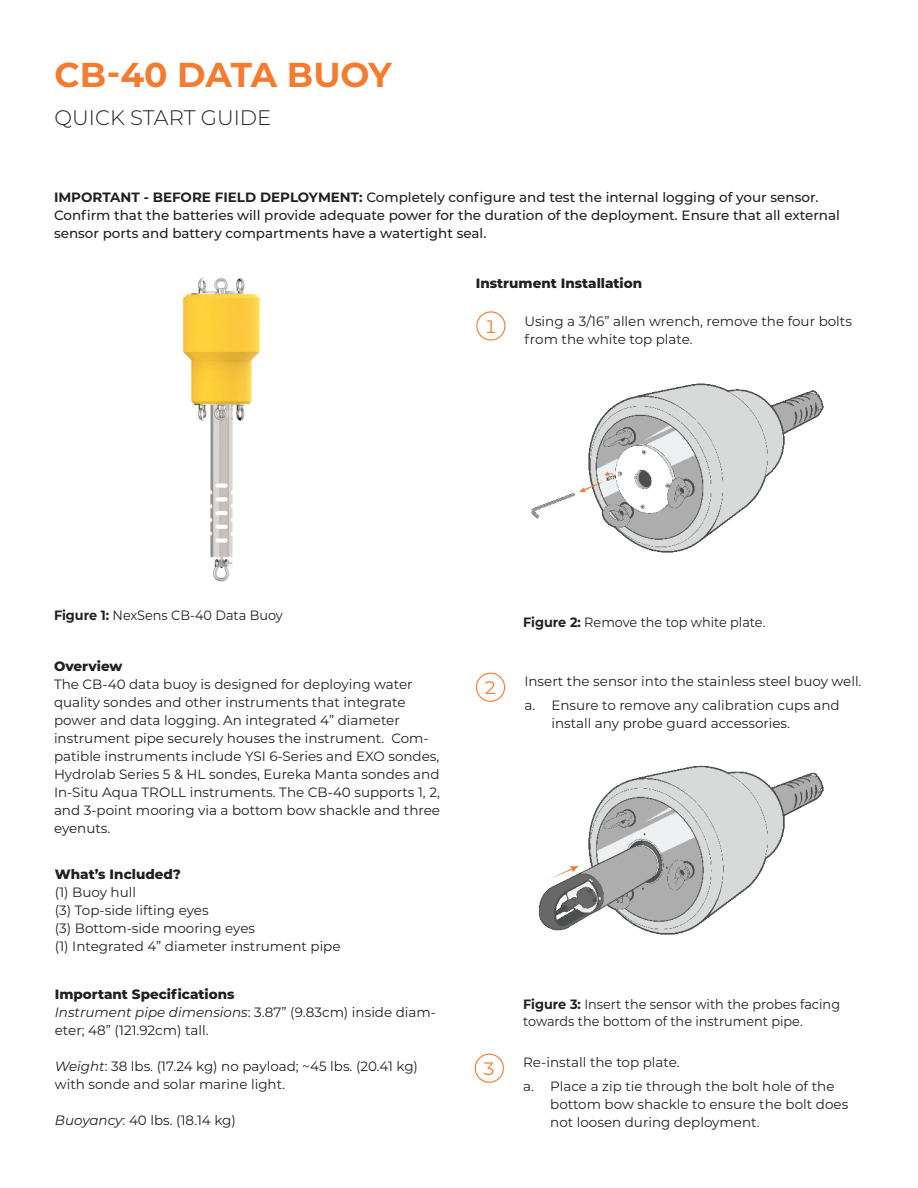
<style>
.page{position:relative;width:918px;height:1188px;background:#fff}
.page>*{position:absolute;margin:0;border:0;box-sizing:border-box;transform-origin:0 0}
.t1{font:700 34.5px "Montserrat";letter-spacing:-.005em;color:#f47b2f}
.t2{font:300 21px "Montserrat";color:#231f20}
.t3{font:18px "Montserrat";color:#f47b2f}
.Regular_paragraph{font:13.5px/18px "Montserrat";color:#231f20}
.t4{font:500 13.5px/18px "Montserrat";color:#231f20}
.Regular_paragraph-2{font:13.5px/16.5px "Montserrat";color:#231f20;scale:.95 1}
.Regular_paragraph-3{font:800 13.5px "Montserrat";color:#231f20}
.s1{font-weight:700}
.s2{font-style:italic}
</style>
<div class="page">
<img style="left:182px;top:278px;width:79px;height:304px">
<div style="left:476px;top:311px;width:29px;height:30px;border:1px solid #f47b2f;border-radius:50%"></div>
<div style="left:476px;top:673px;width:29px;height:29px;border:1px solid #f47b2f;border-radius:50%"></div>
<div style="left:475px;top:1054px;width:29px;height:29px;border:1px solid #f47b2f;border-radius:50%"></div>
<img style="left:531px;top:383px;width:293px;height:170px">
<img style="left:538px;top:765px;width:286px;height:170px">
<p class="t1" style="left:55px;top:50px;width:339px">CB-40 DATA BUOY</p>
<p class="t2" style="left:55px;top:103px;width:218px">QUICK START GUIDE</p>
<p class="t4" style="left:54px;top:188px;width:766px"><span class="s1">IMPORTANT - BEFORE FIELD DEPLOYMENT:</span> Completely configure and test the internal logging of your sensor.</p>
<p class="t4" style="left:54px;top:206px;width:787px">Confirm that the batteries will provide adequate power for the duration of the deployment. Ensure that all external sensor ports and battery compartments have a watertight seal.</p>
<p class="Regular_paragraph-3" style="left:476px;top:273px;width:168px">Instrument Installation</p>
<p class="t3" style="left:485px;top:314px;width:14px">1</p>
<p class="Regular_paragraph" style="left:524px;top:311px;width:329px">Using a 3/16” allen wrench, remove the four bolts from the white top plate.</p>
<p class="Regular_paragraph-2" style="left:54px;top:606px;width:242px"><span class="s1">Figure 1:</span> NexSens CB-40 Data Buoy</p>
<p class="Regular_paragraph-3" style="left:54px;top:656px;width:70px">Overview</p>
<p class="Regular_paragraph" style="left:54px;top:674px;width:388px">The CB-40 data buoy is designed for deploying water quality sondes and other instruments that integrate power and data logging. An integrated 4” diameter instrument pipe securely houses the instrument. Com&shy;patible instruments include YSI 6-Series and EXO sondes, Hydrolab Series 5 &amp; HL sondes, Eureka Manta sondes and In-Situ Aqua TROLL instruments. The CB-40 supports 1, 2, and 3-point mooring via a bottom bow shackle and three eyenuts.</p>
<p class="Regular_paragraph-3" style="left:55px;top:865px;width:128px">What’s Included?</p>
<p class="Regular_paragraph" style="left:55px;top:883px;width:83px">(1) Buoy hull</p>
<p class="Regular_paragraph" style="left:55px;top:901px;width:155px">(3) Top-side lifting eyes</p>
<p class="Regular_paragraph" style="left:55px;top:919px;width:202px">(3) Bottom-side mooring eyes</p>
<p class="Regular_paragraph" style="left:55px;top:937px;width:287px">(1) Integrated 4” diameter instrument pipe</p>
<p class="Regular_paragraph-3" style="left:55px;top:984px;width:181px">Important Specifications</p>
<p class="Regular_paragraph" style="left:55px;top:1002px;width:383px"><span class="s2">Instrument pipe dimensions</span>: 3.87” (9.83cm) inside diam&shy;eter; 48” (121.92cm) tall.</p>
<p class="Regular_paragraph" style="left:55px;top:1056px;width:365px"><span class="s2">Weight</span>: 38 lbs. (17.24 kg) no payload; ~45 lbs. (20.41 kg) with sonde and solar marine light.</p>
<p class="Regular_paragraph" style="left:55px;top:1110px;width:183px"><span class="s2">Buoyancy</span>: 40 lbs. (18.14 kg)</p>
<p class="Regular_paragraph-2" style="left:523px;top:613px;width:256px"><span class="s1">Figure 2:</span> Remove the top white plate.</p>
<p class="t3" style="left:484px;top:676px;width:14px">2</p>
<p class="Regular_paragraph" style="left:524px;top:671px;width:339px">Insert the sensor into the stainless steel buoy well.</p>
<p class="Regular_paragraph" style="left:551px;top:696px;width:290px;text-indent:-27px">a. Ensure to remove any calibration cups and install any probe guard accessories.</p>
<p class="Regular_paragraph-2" style="left:523px;top:996px;width:335px"><span class="s1">Figure 3:</span> Insert the sensor with the probes facing towards the bottom of the instrument pipe.</p>
<p class="t3" style="left:483px;top:1057px;width:14px">3</p>
<p class="Regular_paragraph" style="left:523px;top:1052px;width:158px">Re-install the top plate.</p>
<p class="Regular_paragraph" style="left:550px;top:1077px;width:300px;text-indent:-27px">a. Place a zip tie through the bolt hole of the bottom bow shackle to ensure the bolt does not loosen during deployment.</p>
</div>
